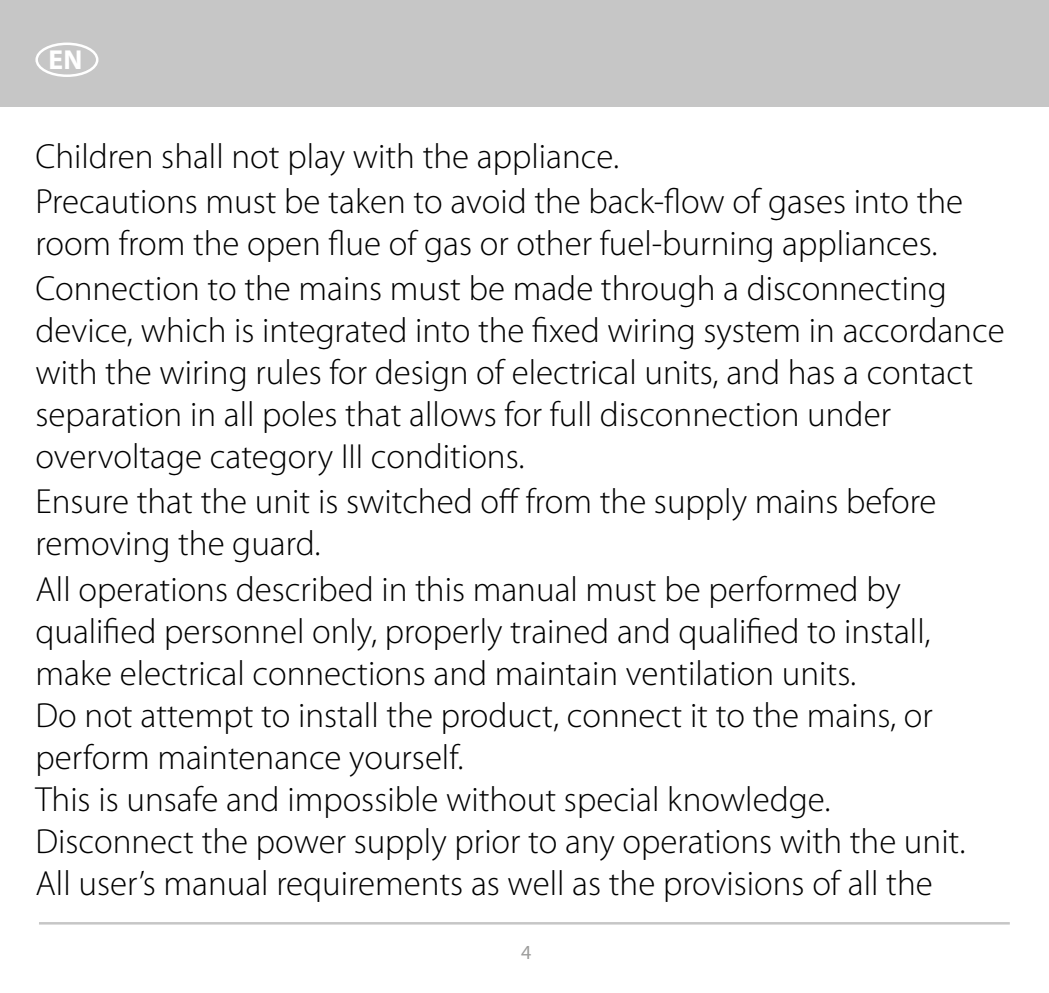
<style>
.page{position:relative;width:1049px;height:993px;background:#fff}
.page>*{position:absolute;margin:0;border:0;box-sizing:border-box;transform-origin:0 0}
.t1{font:300 35px/42px "Myriad Pro";color:#000}
.t2{font:700 27.5px "Myriad Pro";color:#fff}
.t3{font:20px "Myriad Pro";color:#9d9d9c}
</style>
<div class="page">
<div style="left:0;top:0;width:1049px;height:106px;background:#c6c6c6"></div>
<hr style="left:39px;top:921px;width:971px;height:3px;background:#c6c6c6">
<div style="left:35px;top:43px;width:63px;height:34px;border:2px solid #fff;border-radius:50%"></div>
<p class="t2" style="left:48px;top:42px;width:36px">EN</p>
<p class="t1" style="left:35px;top:136px;width:585px">Children shall not play with the appliance.</p>
<p class="t1" style="left:35px;top:181px;width:929px">Precautions must be taken to avoid the back-flow of gases into the room from the open flue of gas or other fuel-burning appliances.</p>
<p class="t1" style="left:35px;top:268px;width:971px">Connection to the mains must be made through a disconnecting device, which is integrated into the fixed wiring system in accordance with the wiring rules for design of electrical units, and has a contact separation in all poles that allows for full disconnection under overvoltage category III conditions.</p>
<p class="t1" style="left:35px;top:480px;width:903px">Ensure that the unit is switched off from the supply mains before removing the guard.</p>
<p class="t1" style="left:35px;top:568px;width:931px">All operations described in this manual must be performed by qualified personnel only, properly trained and qualified to install, make electrical connections and maintain ventilation units.<br>Do not attempt to install the product, connect it to the mains, or perform maintenance yourself.<br>This is unsafe and impossible without special knowledge.<br>Disconnect the power supply prior to any operations with the unit.<br>All user’s manual requirements as well as the provisions of all the</p>
<p class="t3" style="left:521px;top:939px;width:12px">4</p>
</div>
